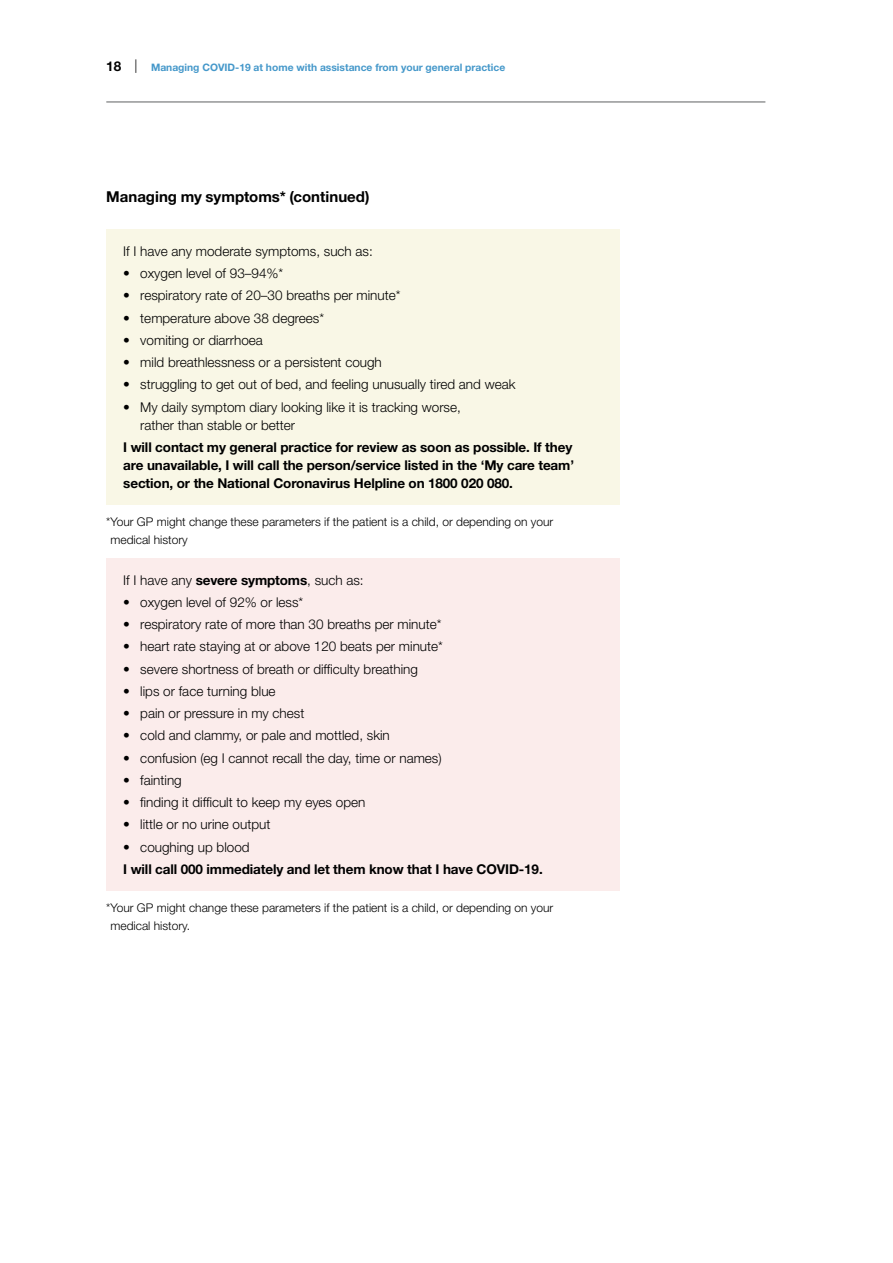
<style>
.page{position:relative;width:893px;height:1263px;background:#fff}
.page>*{position:absolute;margin:0;border:0;box-sizing:border-box;transform-origin:0 0}
.t1{font:700 15px "Helvetica Neue LT Std";color:#000}
.t2{font:300 13.5px/18px "Helvetica Neue LT Std";color:#000}
.t3{font:700 13.5px/18px "Helvetica Neue LT Std";letter-spacing:-.01em;color:#000}
.t4{font:300 12px/18px "Helvetica Neue LT Std";color:#000}
.t5{font:700 10.2px "Helvetica Neue LT Std";color:#4598ca}
.s1{font-size:13.5px;color:#000}
.s2{font-weight:300;font-size:13.5px;color:#000}
.s3{font-weight:700}
</style>
<div class="page">
<hr style="left:106px;top:102px;width:659px;height:1px;background:#5f6062">
<div style="left:106px;top:229px;width:514px;height:276px;background:#f9f7e6"></div>
<div style="left:106px;top:558px;width:514px;height:333px;background:#fbeceb"></div>
<p class="t5" style="left:106px;top:61px;width:400px"><span class="s1">18</span> <span class="s2">|</span> Managing COVID-19 at home with assistance from your general practice</p>
<p class="t1" style="left:106px;top:187px;width:265px">Managing my symptoms* (continued)</p>
<p class="t2" style="left:123px;top:242px;width:251px">If I have any moderate symptoms, such as:</p>
<p class="t2" style="left:123px;top:264px;width:162px">• oxygen level of 93–94%*</p>
<p class="t2" style="left:123px;top:286px;width:279px">• respiratory rate of 20–30 breaths per minute*</p>
<p class="t2" style="left:123px;top:309px;width:202px">• temperature above 38 degrees*</p>
<p class="t2" style="left:123px;top:331px;width:141px">• vomiting or diarrhoea</p>
<p class="t2" style="left:123px;top:353px;width:260px">• mild breathlessness or a persistent cough</p>
<p class="t2" style="left:123px;top:375px;width:394px">• struggling to get out of bed, and feeling unusually tired and weak</p>
<p class="t2" style="left:140px;top:398px;width:322px;text-indent:-17px">• My daily symptom diary looking like it is tracking worse, rather than stable or better</p>
<p class="t3" style="left:123px;top:438px;width:452px">I will contact my general practice for review as soon as possible. If they are unavailable, I will call the person/service listed in the ‘My care team’ section, or the National Coronavirus Helpline on 1800 020 080.</p>
<p class="t4" style="left:111px;top:512px;width:444px;text-indent:-4px">*Your GP might change these parameters if the patient is a child, or depending on your medical history</p>
<p class="t2" style="left:123px;top:571px;width:242px">If I have any <span class="s3">severe symptoms</span>, such as:</p>
<p class="t2" style="left:123px;top:593px;width:182px">• oxygen level of 92% or less*</p>
<p class="t2" style="left:123px;top:615px;width:320px">• respiratory rate of more than 30 breaths per minute*</p>
<p class="t2" style="left:123px;top:637px;width:321px">• heart rate staying at or above 120 beats per minute*</p>
<p class="t2" style="left:123px;top:660px;width:296px">• severe shortness of breath or difficulty breathing</p>
<p class="t2" style="left:123px;top:682px;width:154px">• lips or face turning blue</p>
<p class="t2" style="left:123px;top:704px;width:183px">• pain or pressure in my chest</p>
<p class="t2" style="left:123px;top:726px;width:268px">• cold and clammy, or pale and mottled, skin</p>
<p class="t2" style="left:123px;top:749px;width:320px">• confusion (eg I cannot recall the day, time or names)</p>
<p class="t2" style="left:123px;top:771px;width:60px">• fainting</p>
<p class="t2" style="left:123px;top:793px;width:244px">• finding it difficult to keep my eyes open</p>
<p class="t2" style="left:123px;top:815px;width:149px">• little or no urine output</p>
<p class="t2" style="left:123px;top:838px;width:128px">• coughing up blood</p>
<p class="t3" style="left:123px;top:860px;width:421px">I will call 000 immediately and let them know that I have COVID-19.</p>
<p class="t4" style="left:111px;top:898px;width:444px;text-indent:-4px">*Your GP might change these parameters if the patient is a child, or depending on your medical history.</p>
</div>
